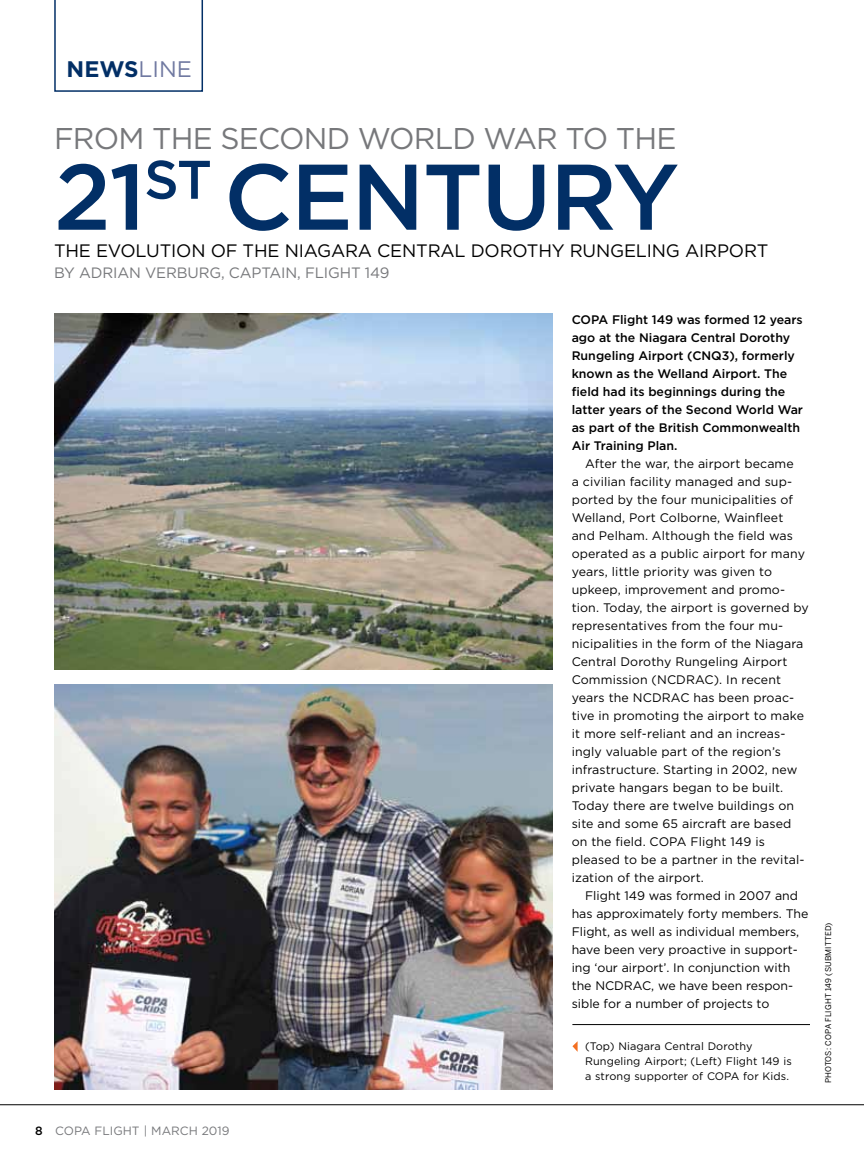
<style>
.page{position:relative;width:864px;height:1161px;background:#fff}
.page>*{position:absolute;margin:0;border:0;box-sizing:border-box;transform-origin:0 0}
.t1{font:500 93px "Gotham";color:#022f66}
.t2{font:30px "Gotham";letter-spacing:-.025em;color:#77787b}
.t3{font:700 22.5px "Gotham";color:#022f66}
.t4{font:18px "Gotham";letter-spacing:-.01em;color:#000}
.t5{font:15px "Gotham";letter-spacing:-.01em;color:#77787b}
.t6{font:12.3px/18px "Gotham";letter-spacing:.01em;color:#000}
.t7{font:500 12.3px/18px "Gotham";color:#000}
.t8{font:12px "Gotham";color:#77787b}
.t9{font:10.8px/15px "Gotham";letter-spacing:.01em;color:#000}
.t10{font:7.8px "Benton Sans";letter-spacing:.02em;color:#000}
.s1{font-weight:400;color:#7079a1}
.s2{font-weight:500;color:#000}
</style>
<div class="page">
<hr style="left:0;top:1104px;width:864px;height:1px;background:#000">
<svg style="left:54px;top:0;width:149px;height:92px"></svg>
<img style="left:54px;top:314px;width:498px;height:355px">
<img style="left:54px;top:685px;width:498px;height:405px">
<svg style="left:572px;top:1041px;width:6px;height:11px"></svg>
<hr style="left:572px;top:1024px;width:238px;height:1px;background:#000">
<h3 class="t3" style="left:67px;top:54px;width:127px">NEWS<span class="s1">line</span></h3>
<h2 class="t2" style="left:54px;top:119px;width:624px">From The Second World War to the</h2>
<h1 class="t1" style="left:54px;top:136px;width:433px">21<sup>st</sup> Century</h1>
<h3 class="t4" style="left:54px;top:239px;width:712px">The Evolution of the N iagara Central Dorothy Rungeling Airport</h3>
<p class="t5" style="left:54px;top:263px;width:337px">By Adrian Verburg, Captain, Flight 149</p>
<p class="t7" style="left:572px;top:310px;width:233px">COPA Flight 149 was formed 12 years ago at the N iagara Central Dorothy<br>Rungeling Airport (CN Q3), formerly known as the Welland Airport. The field had its beginnings during the latter years of the Second World War as part of the British Commonwealth<br>Air Training Plan.</p>
<p class="t6" style="left:572px;top:454px;width:239px;text-indent:14px">After the war, the airport became<br>a civilian facility managed and sup&shy;ported by the four municipalities of Welland, Port Colborne, Wainfleet and Pelham. Although the field was operated as a public airport for many years, little priority was given to upkeep, improvement and promo&shy;tion. Today, the airport is governed by representatives from the four mu&shy;nicipalities in the form of the N iagara Central Dorothy Rungeling Airport Commission (NCDRAC</p>
<p class="t6" style="left:714px;top:671px;width:69px">). I n recent</p>
<p class="t6" style="left:572px;top:689px;width:72px">years the NCDRAC</p>
<p class="t6" style="left:572px;top:689px;width:234px;text-indent:122px">has been proac&shy;tive in promoting the airport to make it more self-reliant and an increas&shy;ingly valuable part of the region’s infrastructure. Starting in 2002, new private hangars began to be built.<br>Today there are twelve buildings on site and some 65 aircraft are based on the field. COPA Flight 149 is pleased to be a partner in the revital&shy;ization of the airport.</p>
<p class="t6" style="left:572px;top:887px;width:238px;text-indent:14px">Flight 149 was formed in 2007 and has approximately forty members. The<br>Flight, as well as individual members, have been very proactive in support&shy;ing ‘our airport’. I n conjunction with the NCDRAC</p>
<p class="t6" style="left:572px;top:977px;width:223px;text-indent:80px">, we have been respon&shy;sible for a number of projects to</p>
<p class="t9" style="left:585px;top:1039px;width:208px">(Top) N iagara Central Dorothy<br>Rungeling Airport; (Left) Flight 149 is a strong supporter of COPA for Kids.</p>
<p class="t10" style="left:824px;top:1083px;width:162px;rotate:-90deg">Photos: COPA Flight 149 (submitted)</p>
<p class="t8" style="left:35px;top:1123px;width:196px"><span class="s2">8</span> copa flight | march 2019</p>
</div>
